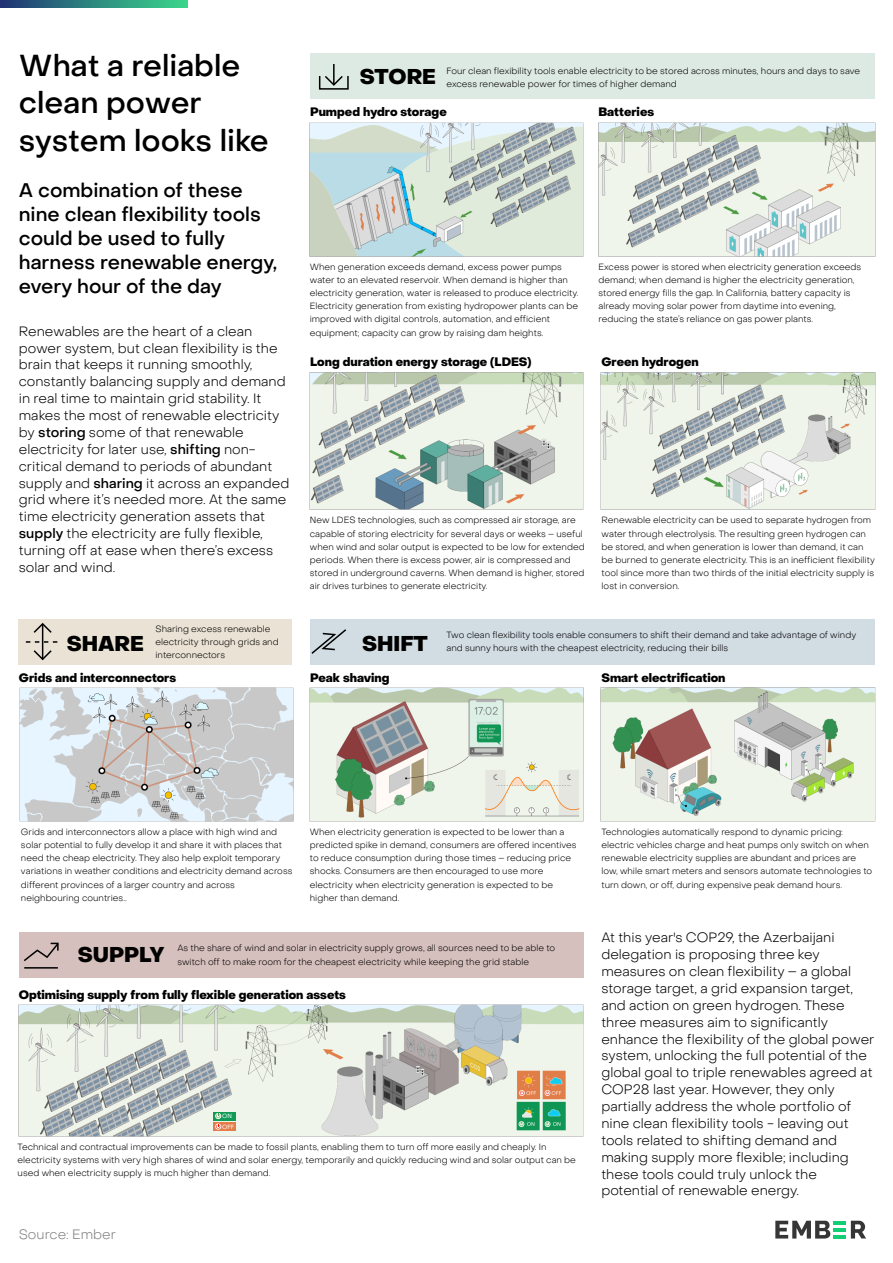
<style>
.page{position:relative;width:893px;height:1263px;background:#fff}
.page>*{position:absolute;margin:0;border:0;box-sizing:border-box;transform-origin:0 0}
.t1{font:500 30px/37.5px "Object Sans";color:#000}
.t2{font:800 21px "Object Sans";color:#000}
.t3{font:500 19.5px/24px "Object Sans";color:#000}
.t4{font:300 13.5px/16.8px "Object Sans";color:#000}
.t5{font:300 13.5px "Object Sans";color:#827f7f}
.t6{font:800 12px "Object Sans";color:#000}
.t7{font:300 9px/13.2px "Object Sans";color:#000}
.t8{font:9px "Object Sans";color:#000}
.t9{font:6px/10.5px "Object Sans";color:#fff}
.s1{font-weight:500}
</style>
<div class="page">
<svg style="left:775px;top:1221px;width:91px;height:17px"></svg>
<div style="left:310px;top:54px;width:565px;height:45px;background:#ddeae3"></div>
<div style="left:19px;top:619px;width:273px;height:45px;background:#eae2d4"></div>
<div style="left:310px;top:619px;width:565px;height:45px;background:#d1dce3"></div>
<div style="left:19px;top:932px;width:564px;height:46px;background:#d6c0bd"></div>
<div style="left:319px;top:75px;width:30px;height:15px;border:2px solid #000"></div>
<hr style="left:333px;top:64px;width:2px;height:21px;background:#000">
<svg style="left:323px;top:74px;width:21px;height:12px"></svg>
<svg style="left:311px;top:629px;width:36px;height:25px"></svg>
<svg style="left:23px;top:942px;width:36px;height:20px"></svg>
<hr style="left:24px;top:967px;width:34px;height:1px;background:#000">
<hr style="left:42px;top:625px;width:1px;height:34px;background:#000">
<svg style="left:26px;top:641px;width:32px;height:2px"></svg>
<svg style="left:33px;top:649px;width:19px;height:12px"></svg>
<svg style="left:33px;top:623px;width:19px;height:11px"></svg>
<img style="left:310px;top:123px;width:274px;height:134px">
<img style="left:598px;top:123px;width:277px;height:134px">
<img style="left:19px;top:687px;width:275px;height:135px">
<img style="left:310px;top:373px;width:274px;height:136px">
<img style="left:601px;top:373px;width:274px;height:136px">
<img style="left:309px;top:687px;width:275px;height:135px">
<img style="left:601px;top:688px;width:274px;height:134px">
<svg style="left:0;top:0;width:187px;height:8px"></svg>
<img style="left:18px;top:1004px;width:566px;height:133px">
<div style="left:213px;top:1112px;width:23px;height:8px;background:#0f9a56"></div>
<div style="left:213px;top:1122px;width:23px;height:9px;background:#e47d4a"></div>
<svg style="left:215px;top:1113px;width:6px;height:16px"></svg>
<h1 class="t1" style="left:19px;top:49px;width:252px">What a reliable clean power system looks like</h1>
<h3 class="t3" style="left:19px;top:180px;width:260px">A combination of these nine clean flexibility tools could be used to fully harness renewable energy, every hour of the day</h3>
<p class="t4" style="left:19px;top:324px;width:272px">Renewables are the heart of a clean power system, but clean flexibility is the brain that keeps it running smoothly, constantly balancing supply and demand in real time to maintain grid stability. It makes the most of renewable electricity by <span class="s1">storing</span> some of that renewable electricity for later use, <span class="s1">shifting</span> non&shy;critical demand to periods of abundant supply and <span class="s1">sharing</span> it across an expanded grid where it’s needed more. At the same time electricity generation assets that <span class="s1">supply</span> the electricity are fully flexible, turning off at ease when there’s excess solar and wind.</p>
<h2 class="t2" style="left:67px;top:635px;width:79px">SHARE</h2>
<p class="t7" style="left:155px;top:623px;width:125px">Sharing excess renewable electricity through grids and interconnectors</p>
<h3 class="t6" style="left:19px;top:673px;width:159px">Grids and interconnectors</h3>
<h2 class="t2" style="left:360px;top:68px;width:77px">STORE</h2>
<p class="t7" style="left:446px;top:65px;width:415px">Four clean flexibility tools enable electricity to be stored across minutes, hours and days to save excess renewable power for times of higher demand</p>
<h3 class="t6" style="left:310px;top:107px;width:138px">Pumped hydro storage</h3>
<h3 class="t6" style="left:598px;top:107px;width:57px">Batteries</h3>
<p class="t7" style="left:310px;top:261px;width:270px">When generation exceeds demand, excess power pumps water to an elevated reservoir. When demand is higher than electricity generation, water is released to produce electricity.<br>Electricity generation from existing hydropower plants can be improved with digital controls, automation, and efficient equipment; capacity can grow by raising dam heights.</p>
<p class="t7" style="left:598px;top:261px;width:264px">Excess power is stored when electricity generation exceeds demand; when demand is higher the electricity generation, stored energy fills the gap. In California, battery capacity is already moving solar power from daytime into evening, reducing the state’s reliance on gas power plants.</p>
<h3 class="t6" style="left:310px;top:357px;width:223px">Long duration energy storage (LDES)</h3>
<h3 class="t6" style="left:601px;top:357px;width:99px">Green hydrogen</h3>
<p class="t7" style="left:310px;top:515px;width:276px">New LDES technologies, such as compressed air storage, are capable of storing electricity for several days or weeks – useful when wind and solar output is expected to be low for extended periods. When there is excess power, air is compressed and stored in underground caverns. When demand is higher, stored air drives turbines to generate electricity.</p>
<p class="t7" style="left:602px;top:515px;width:275px">Renewable electricity can be used to separate hydrogen from water through electrolysis. The resulting green hydrogen can be stored, and when generation is lower than demand, it can be burned to generate electricity. This is an inefficient flexibility tool since more than two thirds of the initial electricity supply is lost in conversion.</p>
<h2 class="t2" style="left:362px;top:635px;width:67px">SHIFT</h2>
<p class="t7" style="left:446px;top:629px;width:411px">Two clean flexibility tools enable consumers to shift their demand and take advantage of windy and sunny hours with the cheapest electricity, reducing their bills</p>
<h3 class="t6" style="left:310px;top:673px;width:81px">Peak shaving</h3>
<h3 class="t6" style="left:601px;top:673px;width:126px">Smart electrification</h3>
<p class="t7" style="left:21px;top:826px;width:273px">Grids and interconnectors allow a place with high wind and solar potential to fully develop it and share it with places that need the cheap electricity. They also help exploit temporary variations in weather conditions and electricity demand across different provinces of a larger country and across neighbouring countries..</p>
<p class="t7" style="left:601px;top:826px;width:272px">Technologies automatically respond to dynamic pricing: electric vehicles charge and heat pumps only switch on when renewable electricity supplies are abundant and prices are low, while smart meters and sensors automate technologies to turn down, or off, during expensive peak demand hours.</p>
<p class="t7" style="left:310px;top:826px;width:268px">When electricity generation is expected to be lower than a predicted spike in demand, consumers are offered incentives to reduce consumption during those times – reducing price shocks. Consumers are then encouraged to use more electricity when electricity generation is expected to be higher than demand.</p>
<h2 class="t2" style="left:78px;top:946px;width:88px">SUPPLY</h2>
<p class="t7" style="left:177px;top:942px;width:379px">As the share of wind and solar in electricity supply grows, all sources need to be able to switch off to make room for the cheapest electricity while keeping the grid stable</p>
<h3 class="t6" style="left:19px;top:990px;width:329px">Optimising supply from fully flexible generation assets</h3>
<p class="t8" style="left:76px;top:996px;width:427px">There are two clean flexibility tools that ensure all generation assets are as flexible as possible so</p>
<p class="t9" style="left:222px;top:1111px;width:14px">ON<br>OFF</p>
<p class="t7" style="left:18px;top:1141px;width:560px">Technical and contractual improvements can be made to fossil plants, enabling them to turn off more easily and cheaply. In electricity systems with very high shares of wind and solar energy, temporarily and quickly reducing wind and solar output can be used when electricity supply is much higher than demand.</p>
<h3 class="t5" style="left:19px;top:1229px;width:99px">Source: Ember</h3>
<p class="t4" style="left:601px;top:930px;width:275px">At this year's COP29, the Azerbaijani delegation is proposing three key measures on clean flexibility – a global storage target, a grid expansion target, and action on green hydrogen. These three measures aim to significantly enhance the flexibility of the global power system, unlocking the full potential of the global goal to triple renewables agreed at COP28 last year. However, they only partially address the whole portfolio of nine clean flexibility tools - leaving out tools related to shifting demand and making supply more flexible; including these tools could truly unlock the potential of renewable energy.</p>
</div>
